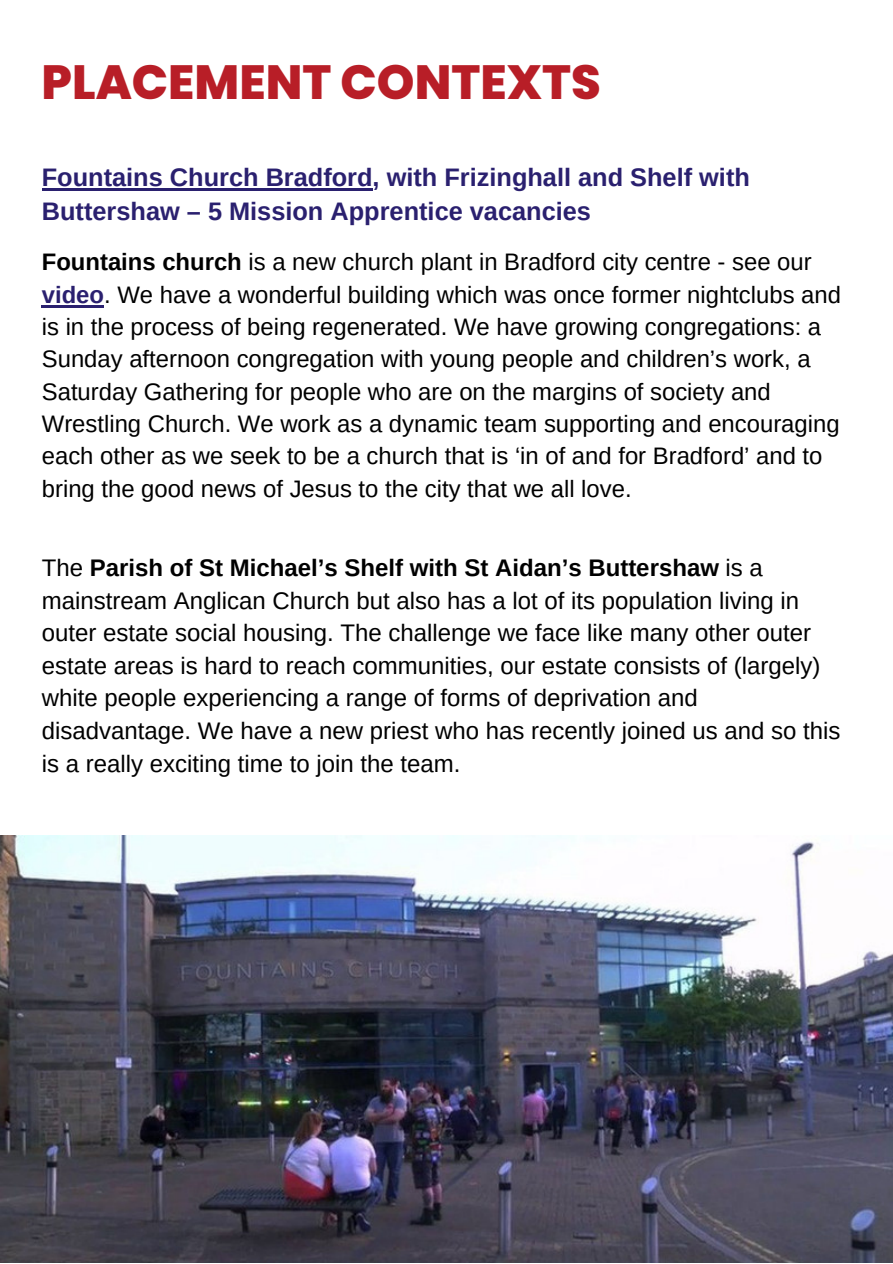
<style>
.page{position:relative;width:893px;height:1264px;background:#fff}
.page>*{position:absolute;margin:0;border:0;box-sizing:border-box;transform-origin:0 0}
.t1{font:800 48px "Poppins";color:#b81e27}
.t2{font:700 25.35px/34.5px "Arimo";color:#2a206f}
.t3{font:24px/32.5px "Arimo";color:#000}
.t4{font:23.85px/32.2px "Arimo";color:#000}
.s1{font-weight:700}
.s2{font-weight:700;color:#2a206f}
</style>
<div class="page">
<hr style="left:42px;top:188px;width:330px;height:2px;background:#2a206f">
<hr style="left:42px;top:305px;width:62px;height:2px;background:#2a206f">
<img style="left:0;top:835px;width:892px;height:427px">
<p class="t1" style="left:42px;top:49px;width:560px">PLACEMENT CONTEXTS</p>
<p class="t2" style="left:42px;top:160px;width:709px">Fountains Church Bradford, with Frizinghall and Shelf with<br>Buttershaw – 5 Mission Apprentice vacancies</p>
<p class="t4" style="left:42px;top:246px;width:800px"><span class="s1">Fountains church</span> is a new church plant in Bradford city centre - see our <span class="s2">video</span>. We have a wonderful building which was once former nightclubs and is in the process of being regenerated. We have growing congregations: a Sunday afternoon congregation with young people and children’s work, a Saturday Gathering for people who are on the margins of society and Wrestling Church. We work as a dynamic team supporting and encouraging each other as we seek to be a church that is ‘in of and for Bradford’ and to bring the good news of Jesus to the city that we all love.</p>
<p class="t3" style="left:42px;top:551px;width:800px">The <span class="s1">Parish of St Michael’s Shelf with St Aidan’s Buttershaw</span> is a mainstream Anglican Church but also has a lot of its population living in outer estate social housing. The challenge we face like many other outer estate areas is hard to reach communities, our estate consists of (largely) white people experiencing a range of forms of deprivation and disadvantage. We have a new priest who has recently joined us and so this is a really exciting time to join the team.</p>
</div>
